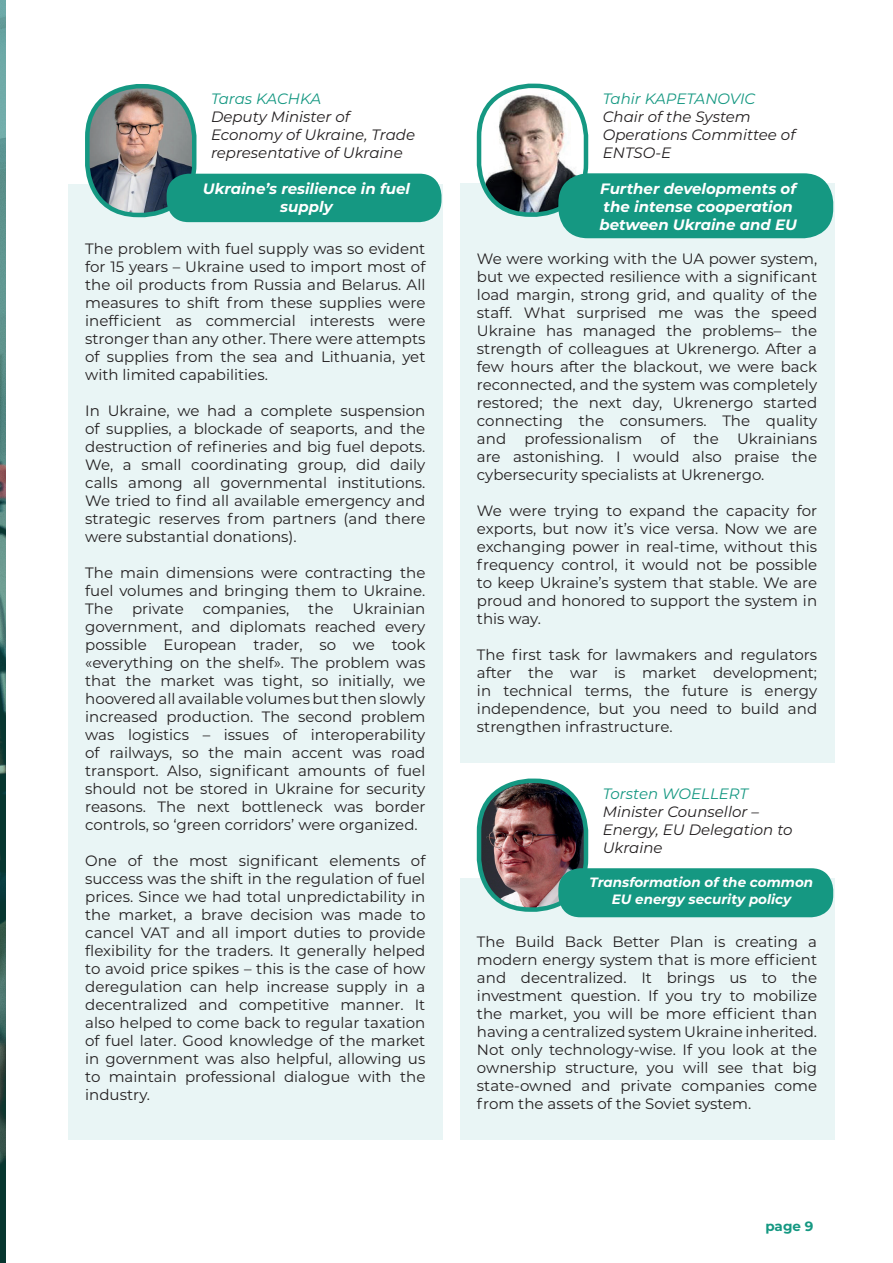
<style>
.page{position:relative;width:893px;height:1263px;background:#fff}
.page>*{position:absolute;margin:0;border:0;box-sizing:border-box;transform-origin:0 0}
.t1{font:15px/18px "Montserrat";color:#231f20;text-align:justify}
.t2{font:italic 15px/18px "Montserrat";color:#231f20}
.t3{font:italic 700 15px/18px "Montserrat";color:#fff;text-align:center}
.t4{font:italic 15px "Montserrat";color:#159882}
.t5{font:italic 700 13.5px/16.2px "Montserrat";color:#fff;text-align:center}
.t6{font:700 13.5px "Montserrat";color:#159882}
</style>
<div class="page">
<div style="left:68px;top:184px;width:374px;height:956px;background:#e9f5f5"></div>
<div style="left:460px;top:184px;width:374px;height:579px;background:#e9f5f5"></div>
<div style="left:460px;top:878px;width:374px;height:262px;background:#e9f5f5"></div>
<svg style="left:0;top:0;width:6px;height:1263px;background:#406d67"></svg>
<img style="left:87px;top:86px;width:107px;height:129px">
<div style="left:85px;top:84px;width:111px;height:133px;border:4px solid #159882;border-radius:51px"></div>
<img style="left:479px;top:86px;width:105px;height:129px">
<div style="left:477px;top:84px;width:111px;height:133px;border:4px solid #159882;border-radius:51px"></div>
<img style="left:479px;top:783px;width:104px;height:126px">
<div style="left:477px;top:778px;width:111px;height:134px;border:4px solid #159882;border-radius:51px"></div>
<div style="left:167px;top:174px;width:274px;height:48px;background:#159882;border-radius:22px"></div>
<div style="left:558px;top:173px;width:275px;height:65px;background:#159882;border-radius:29px"></div>
<div style="left:558px;top:868px;width:275px;height:49px;background:#159882;border-radius:22px"></div>
<p class="t4" style="left:211px;top:89px;width:112px">Taras KACHKA</p>
<p class="t2" style="left:211px;top:107px;width:206px">Deputy Minister of<br>Economy of Ukraine, Trade representative of Ukraine</p>
<p class="t4" style="left:603px;top:88px;width:154px">Tahir KAPETANOVIC</p>
<p class="t2" style="left:603px;top:107px;width:194px">Chair of the System<br>Operations Committee of<br>ENTSO-E</p>
<p class="t3" style="left:203px;top:179px;width:209px">Ukraine’s resilience in fuel supply</p>
<p class="t3" style="left:599px;top:179px;width:199px;text-align:left">Further developments of the intense cooperation between Ukraine and EU</p>
<p class="t1" style="left:85px;top:239px;width:342px">The problem with fuel supply was so evident for 15 years – Ukraine used to import most of the oil products from Russia and Belarus. All measures to shift from these supplies were inefficient as commercial interests were stronger than any other. There were attempts of supplies from the sea and Lithuania, yet with limited capabilities.</p>
<p class="t1" style="left:85px;top:401px;width:342px">In Ukraine, we had a complete suspension of supplies, a blockade of seaports, and the destruction of refineries and big fuel depots.<br>We, a small coordinating group, did daily calls among all governmental institutions.<br>We tried to find all available emergency and strategic reserves from partners (and there were substantial donations).</p>
<p class="t1" style="left:85px;top:563px;width:342px">The main dimensions were contracting the fuel volumes and bringing them to Ukraine.<br>The</p>
<p class="t1" style="left:85px;top:599px;width:342px;text-indent:267px">Ukrainian government, and diplomats reached every possible European trader, so we took «everything on the shelf». The problem was that the market was tight, so initially, we hoovered all available volumes but then slowly increased production. The second problem was logistics – issues of interoperability of railways, so the main accent was road transport. Also, significant amounts of fuel should not be stored in Ukraine for security reasons. The next bottleneck was border controls, so ‘green corridors’ were organized.</p>
<p class="t1" style="left:85px;top:851px;width:342px">One of the most significant elements of success was the shift in the regulation of fuel prices. Since we had total unpredictability in the market, a brave decision was made to cancel VAT and all import duties to provide flexibility for the traders. It generally helped to avoid price spikes – this is the case of how deregulation can help increase supply in a decentralized and competitive manner. It also helped to come back to regular taxation of fuel later. Good knowledge of the market in government was also helpful, allowing us to maintain professional dialogue with the industry.</p>
<p class="t1" style="left:132px;top:599px;width:53px">private</p>
<p class="t1" style="left:203px;top:599px;width:88px">companies,</p>
<p class="t1" style="left:308px;top:599px;width:27px">the</p>
<p class="t1" style="left:477px;top:249px;width:342px">We were working with the UA power system, but we expected resilience with a significant load margin, strong grid, and quality of the staff. What surprised me was the speed Ukraine has managed the problems– the strength of colleagues at Ukrenergo. After a few hours after the blackout, we were back reconnected, and the system was completely restored; the next day, Ukrenergo started connecting the consumers. The quality and professionalism of the Ukrainians are astonishing. I would also praise the cybersecurity specialists at Ukrenergo.</p>
<p class="t1" style="left:477px;top:501px;width:342px">We were trying to expand the capacity for exports, but now it’s vice versa. Now we are exchanging power in real-time, without this frequency control, it would not be possible to keep Ukraine’s system that stable. We are proud and honored to support the system in this way.</p>
<p class="t1" style="left:477px;top:645px;width:342px">The first task for lawmakers and regulators after the war is market development; in technical terms, the future is energy independence, but you need to build and strengthen infrastructure.</p>
<p class="t4" style="left:603px;top:783px;width:147px">Torsten WOELLERT</p>
<p class="t2" style="left:603px;top:802px;width:191px">Minister Counsellor –<br>Energy, EU Delegation to<br>Ukraine</p>
<p class="t5" style="left:590px;top:874px;width:225px">Transformation of the common<br>EU energy security policy</p>
<p class="t1" style="left:477px;top:932px;width:342px">The Build Back Better Plan is creating a modern energy system that is more efficient and decentralized. It brings us to the investment question. If you try to mobilize the market, you will be more efficient than having a centralized system Ukraine inherited.<br>Not only technology-wise. If you look at the ownership structure, you will see that big state-owned and private companies come from the assets of the Soviet system.</p>
<p class="t6" style="left:765px;top:1216px;width:49px">page 9</p>
</div>
